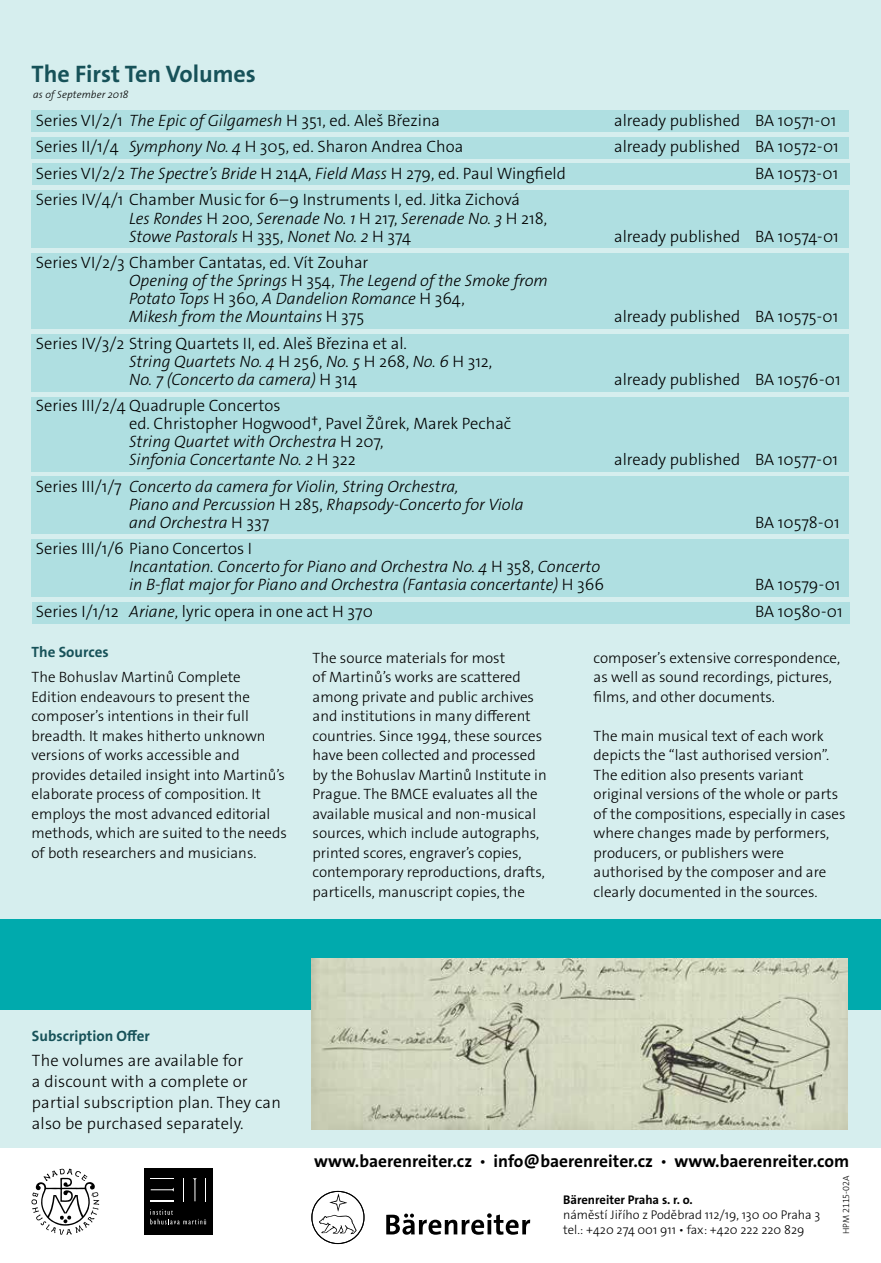
<style>
.page{position:relative;width:881px;height:1263px;background:#fff}
.page>*{position:absolute;margin:0;border:0;box-sizing:border-box;transform-origin:0 0}
.t1{font:700 24px "The Sans Os F";color:#175259}
.t2{font:700 17.4px "The Sans Os F";color:#000}
.t3{font:300 16.5px/18px "The Sans Os F";color:#000}
.t4{font:italic 300 16.5px/18px "The Sans Os F";color:#000}
.t5{font:300 15px/19.5px "The Sans Os F";color:#000}
.t6{font:700 15px "The Sans Os F";color:#175259}
.t7{font:300 12.6px/15.1px "The Sans Os F";color:#000}
.t8{font:700 12.6px "The Sans Os F";color:#000}
.t9{font:italic 300 10.5px "The Sans Os F";letter-spacing:.01em;color:#000}
.t10{font:300 9px "The Sans Os F";color:#000}
.s1{font-style:italic}
.s2{font-style:normal}
</style>
<div class="page">
<div style="left:0;top:0;width:880px;height:1147px;background:#d6eeee"></div>
<div style="left:32px;top:137px;width:816px;height:21px;background:#afdfe1"></div>
<div style="left:32px;top:164px;width:816px;height:21px;background:#afdfe1"></div>
<div style="left:32px;top:190px;width:816px;height:58px;background:#afdfe1"></div>
<div style="left:32px;top:253px;width:816px;height:76px;background:#afdfe1"></div>
<div style="left:32px;top:334px;width:816px;height:58px;background:#afdfe1"></div>
<div style="left:32px;top:602px;width:816px;height:21px;background:#afdfe1"></div>
<div style="left:32px;top:397px;width:816px;height:74px;background:#afdfe1"></div>
<div style="left:32px;top:539px;width:816px;height:58px;background:#afdfe1"></div>
<div style="left:32px;top:477px;width:816px;height:57px;background:#afdfe1"></div>
<div style="left:0;top:919px;width:880px;height:90px;background:#00aaad"></div>
<img style="left:311px;top:958px;width:536px;height:172px">
<div style="left:32px;top:111px;width:816px;height:21px;background:#afdfe1"></div>
<svg style="left:311px;top:1191px;width:53px;height:53px"></svg>
<svg style="left:386px;top:1213px;width:144px;height:22px"></svg>
<svg style="left:32px;top:1169px;width:67px;height:66px"></svg>
<div style="left:144px;top:1168px;width:69px;height:66px;background:#000"></div>
<svg style="left:150px;top:1209px;width:56px;height:15px"></svg>
<svg style="left:183px;top:1178px;width:1px;height:23px"></svg>
<svg style="left:205px;top:1178px;width:1px;height:23px"></svg>
<svg style="left:193px;top:1178px;width:4px;height:23px"></svg>
<svg style="left:151px;top:1178px;width:23px;height:1px"></svg>
<svg style="left:151px;top:1200px;width:23px;height:1px"></svg>
<svg style="left:151px;top:1187px;width:23px;height:5px"></svg>
<h1 class="t1" style="left:32px;top:58px;width:226px">The First Ten Volumes</h1>
<p class="t9" style="left:33px;top:88px;width:97px">as of September 2018</p>
<p class="t3" style="left:36px;top:112px;width:405px">Series VI/2/1 <span class="s1">The Epic of Gilgamesh</span> H 351, ed. Aleš Březina</p>
<p class="t3" style="left:614px;top:112px;width:224px">already published BA 10571-01</p>
<p class="t3" style="left:36px;top:138px;width:429px">Series II/1/4 <span class="s1">Symphony No. 4</span> H 305, ed. Sharon Andrea Choa</p>
<p class="t3" style="left:614px;top:138px;width:226px">already published BA 10572-01</p>
<p class="t3" style="left:36px;top:165px;width:531px">Series VI/2/2 <span class="s1">The Spectre’s Bride</span> H 214A, <span class="s1">Field Mass</span> H 279, ed. Paul Wingfield</p>
<p class="t3" style="left:755px;top:165px;width:84px">BA 10573-01</p>
<p class="t3" style="left:129px;top:191px;width:419px;text-indent:-93px">Series IV/4/1 Chamber Music for 6–9 Instruments I, ed. Jitka Zichová<br><span class="s1">Les Rondes</span> H 200, <span class="s1">Serenade No. 1</span> H 217, <span class="s1">Serenade No. 3</span> H 218,<br><span class="s1">Stowe Pastorals</span> H 335, <span class="s1">Nonet No. 2</span> H 374</p>
<p class="t3" style="left:614px;top:227px;width:226px">already published BA 10574-01</p>
<p class="t4" style="left:129px;top:254px;width:420px;text-indent:-93px"><span class="s2">Series VI/2/3 Chamber Cantatas, ed. Vít Zouhar<br></span>Opening of the Springs <span class="s2">H 354,</span> The Legend of the Smoke from Potato Tops <span class="s2">H 360,</span> A Dandelion Romance <span class="s2">H 364,<br></span>Mikesh from the Mountains <span class="s2">H 375</span></p>
<p class="t3" style="left:129px;top:334px;width:364px;text-indent:-93px">Series IV/3/2 String Quartets II, ed. Aleš Březina et al.<br><span class="s1">String Quartets No. 4</span> H 256, <span class="s1">No. 5</span> H 268, <span class="s1">No. 6</span> H 312,<br><span class="s1">No. 7 (Concerto da camera)</span> H 314</p>
<p class="t3" style="left:129px;top:397px;width:383px;text-indent:-93px">Series III/2/4 Quadruple Concertos<br>ed. Christopher Hogwood†, Pavel Žůrek, Marek Pechač <span class="s1">String Quartet with Orchestra</span> H 207,<br><span class="s1">Sinfonia Concertante No. 2</span> H 322</p>
<p class="t4" style="left:129px;top:477px;width:396px;text-indent:-93px"><span class="s2">Series III/1/7</span> Concerto da camera for Violin, String Orchestra,<br>Piano and Percussion <span class="s2">H 285,</span> Rhapsody-Concerto for Viola and Orchestra <span class="s2">H 337</span></p>
<p class="t4" style="left:129px;top:540px;width:476px;text-indent:-93px"><span class="s2">Series III/1/6 Piano Concertos I<br></span>Incantation. Concerto for Piano and Orchestra No. 4 <span class="s2">H 358,</span> Concerto in B-flat major for Piano and Orchestra (Fantasia concertante) <span class="s2">H 366</span></p>
<p class="t3" style="left:614px;top:308px;width:226px">already published BA 10575-01</p>
<p class="t3" style="left:614px;top:370px;width:228px">already published BA 10576-01</p>
<p class="t3" style="left:614px;top:451px;width:225px">already published BA 10577-01</p>
<p class="t3" style="left:755px;top:513px;width:86px">BA 10578-01</p>
<p class="t3" style="left:755px;top:576px;width:87px">BA 10579-01</p>
<p class="t3" style="left:36px;top:602px;width:338px">Series I/1/12 <span class="s1">Ariane</span>, lyric opera in one act H 370</p>
<p class="t3" style="left:755px;top:602px;width:89px">BA 10580-01</p>
<p class="t6" style="left:32px;top:642px;width:79px">The Sources</p>
<p class="t5" style="left:32px;top:668px;width:257px">The Bohuslav Martinů Complete Edition endeavours to present the composer’s intentions in their full breadth. It makes hitherto unknown versions of works accessible and provides detailed insight into Martinů’s elaborate process of composition. It employs the most advanced editorial methods, which are suited to the needs of both researchers and musicians.</p>
<p class="t5" style="left:312px;top:648px;width:235px">The source materials for most<br>of Martinů’s works are scattered among private and public archives and institutions in many different countries. Since 1994, these sources have been collected and processed by the Bohuslav Martinů Institute in Prague. The BMCE evaluates all the available musical and non-musical sources, which include autographs, printed scores, engraver’s copies, contemporary reproductions, drafts, particells, manuscript copies, the</p>
<p class="t5" style="left:593px;top:648px;width:248px">composer’s extensive correspondence, as well as sound recordings, pictures, films, and other documents.</p>
<p class="t5" style="left:593px;top:726px;width:253px">The main musical text of each work depicts the “last authorised version”.<br>The edition also presents variant original versions of the whole or parts of the compositions, especially in cases where changes made by performers, producers, or publishers were authorised by the composer and are clearly documented in the sources.</p>
<p class="t6" style="left:32px;top:1026px;width:119px">Subscription Offer</p>
<p class="t3" style="left:32px;top:1050px;width:250px;line-height:21px">The volumes are available for<br>a discount with a complete or partial subscription plan. They can also be purchased separately.</p>
<p class="t2" style="left:314px;top:1150px;width:536px">www.baerenreiter.cz • info@baerenreiter.cz • www.baerenreiter.com</p>
<p class="t8" style="left:563px;top:1192px;width:131px">Bärenreiter Praha s. r. o.</p>
<p class="t7" style="left:563px;top:1207px;width:259px">náměstí Jiřího z Poděbrad 112/19, 130 00 Praha 3 tel.: +420 274 001 911 • fax: +420 222 220 829</p>
<p class="t10" style="left:839px;top:1234px;width:61px;rotate:-90deg">HPM 2115-02A</p>
</div>
